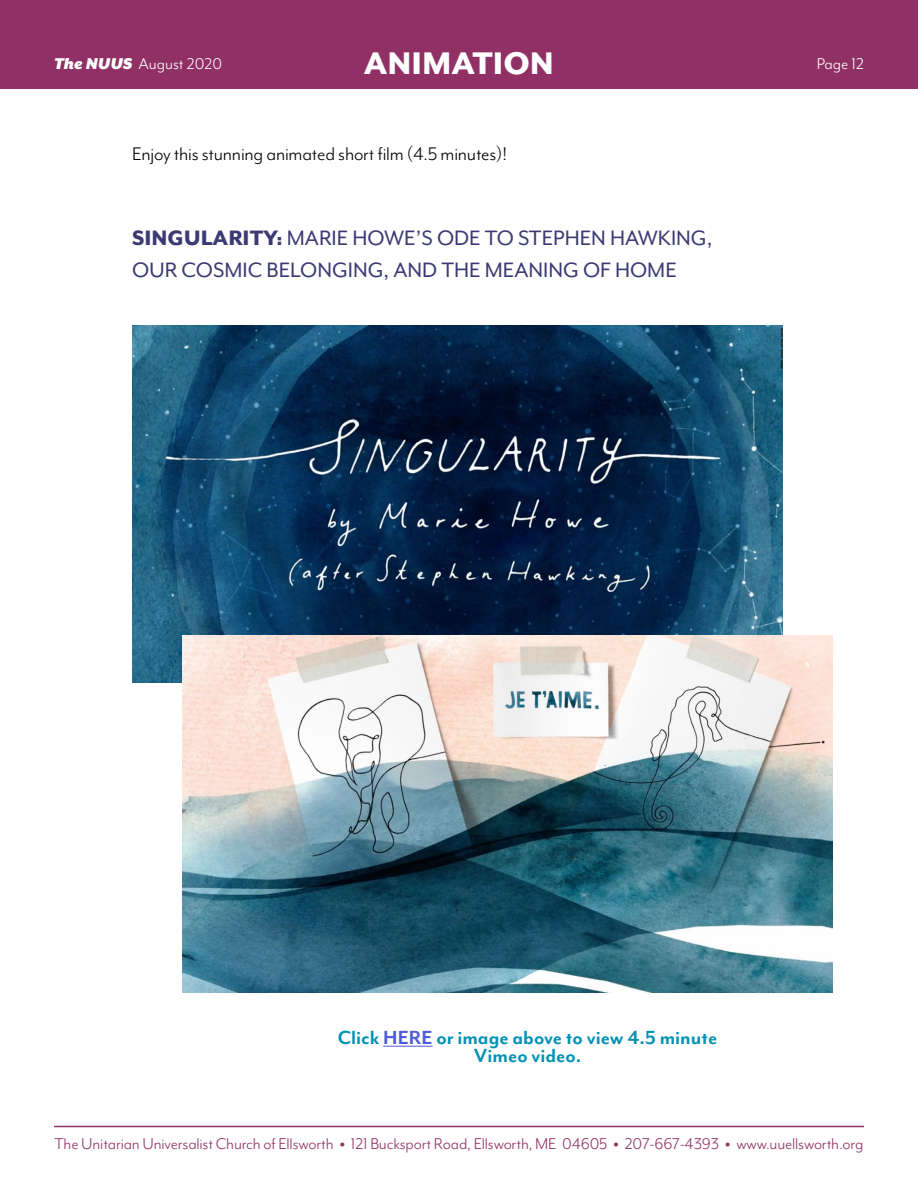
<style>
.page{position:relative;width:918px;height:1188px;background:#fff}
.page>*{position:absolute;margin:0;border:0;box-sizing:border-box;transform-origin:0 0}
.t1{font:800 36px "Mr Eaves Mod OT";color:#fff}
.t2{font:24px/31.5px "Mr Eaves Mod OT";color:#3c3a73}
.t3{font:700 21.9px/18px "Mr Eaves Mod OT";color:#0092b3;text-align:center}
.t4{font:21px "Mr Eaves Mod OT";letter-spacing:-.01em;color:#000}
.t5{font:18px "Mr Eaves Mod OT";letter-spacing:-.01em;color:#903065}
.t6{font:18px "Mr Eaves Mod OT";color:#fff}
.s1{font-family:"Mr Eaves XL San OT";font-weight:900;font-style:italic}
.s2{font-weight:800}
.s3{color:#4f5cd6}
</style>
<div class="page">
<div style="left:0;top:0;width:918px;height:88px;background:#903065"></div>
<hr style="left:54px;top:1126px;width:810px;height:1px;background:#903065">
<img style="left:132px;top:326px;width:650px;height:356px">
<img style="left:182px;top:636px;width:650px;height:357px">
<hr style="left:383px;top:1046px;width:50px;height:1px;background:#4f5cd6">
<h1 class="t1" style="left:364px;top:44px;width:192px">ANIMATION</h1>
<p class="t6" style="left:54px;top:54px;width:170px"><span class="s1">The NUUS</span> August 2020</p>
<p class="t6" style="left:817px;top:54px;width:49px">Page 12</p>
<p class="t4" style="left:132px;top:142px;width:376px">Enjoy this stunning animated short film (4.5 minutes)!</p>
<h2 class="t2" style="left:132px;top:223px;width:582px"><span class="s2">SINGULARITY:</span> MARIE HOWE’S ODE TO STEPHEN HAWKING,<br>OUR COSMIC BELONGING, AND THE MEANING OF HOME</h2>
<p class="t3" style="left:338px;top:1029px;width:381px">Click <span class="s3">HERE</span> or image above to view 4.5 minute<br>Vimeo video.</p>
<p class="t5" style="left:55px;top:1134px;width:810px">The Unitarian Universalist Church of Ellsworth <span class="s2">•</span> 121 Bucksport Road, Ellsworth, ME 04605 <span class="s2">•</span> 207-667-4393 <span class="s2">•</span> www.uuellsworth.org</p>
</div>
